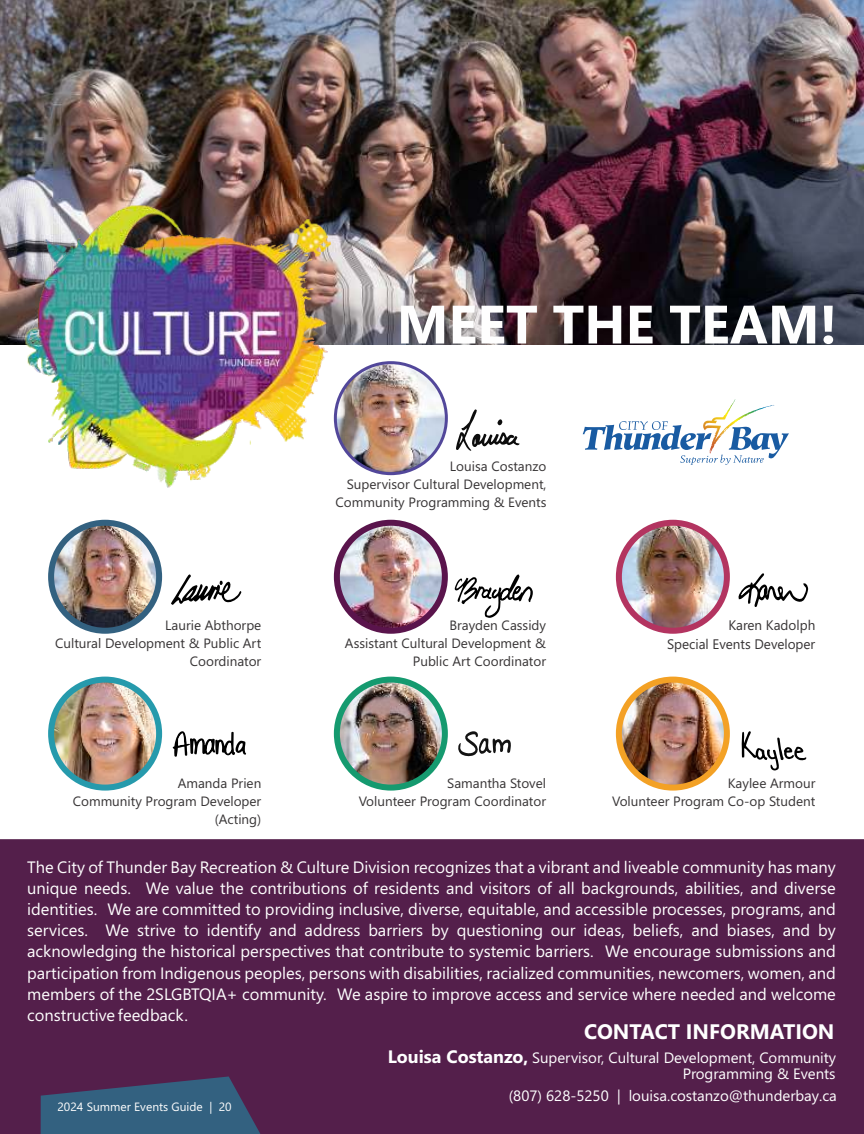
<style>
.page{position:relative;width:864px;height:1134px;background:#fff}
.page>*{position:absolute;margin:0;border:0;box-sizing:border-box;transform-origin:0 0}
.t1{font:700 54px "Nirmala UI";color:#fefefe}
.t2{font:700 21px "Nirmala UI";color:#fff}
.t3{font:700 18px "Nirmala UI";color:#fff}
.t4{font:16.5px/21px "Nirmala UI";color:#fefefe;text-align:justify}
.t5{font:15px/16.4px "Nirmala UI";color:#fff;text-align:right}
.t6{font:13.8px/18.5px "Nirmala UI";color:#373435;text-align:right}
.t7{font:13.5px/18px "Nirmala UI";color:#373435;text-align:right}
.t8{font:12px "Nirmala UI";color:#fefefe}
</style>
<div class="page">
<img style="left:0;top:0;width:864px;height:344px">
<div style="left:334px;top:361px;width:114px;height:114px;border:6px solid #52479a;border-radius:50%"></div>
<img style="left:337px;top:364px;width:108px;height:108px;border-radius:50%">
<img style="left:12px;top:158px;width:327px;height:330px">
<svg style="left:456px;top:409px;width:64px;height:42px"></svg>
<svg style="left:583px;top:420px;width:206px;height:45px"></svg>
<img style="left:51px;top:523px;width:108px;height:108px;border-radius:50%">
<div style="left:48px;top:520px;width:114px;height:114px;border:6px solid #336180;border-radius:50%"></div>
<img style="left:51px;top:680px;width:108px;height:108px;border-radius:50%">
<div style="left:48px;top:677px;width:114px;height:114px;border:6px solid #269aac;border-radius:50%"></div>
<svg style="left:172px;top:731px;width:74px;height:26px"></svg>
<svg style="left:454px;top:574px;width:79px;height:44px"></svg>
<svg style="left:738px;top:573px;width:70px;height:34px"></svg>
<svg style="left:171px;top:574px;width:71px;height:31px"></svg>
<img style="left:337px;top:523px;width:107px;height:108px;border-radius:50%">
<div style="left:334px;top:520px;width:114px;height:114px;border:6px solid #5a144c;border-radius:50%"></div>
<img style="left:619px;top:523px;width:108px;height:108px;border-radius:50%">
<div style="left:616px;top:520px;width:114px;height:114px;border:6px solid #b33460;border-radius:50%"></div>
<img style="left:337px;top:680px;width:107px;height:108px;border-radius:50%">
<div style="left:334px;top:677px;width:114px;height:114px;border:6px solid #159a6f;border-radius:50%"></div>
<svg style="left:458px;top:731px;width:53px;height:26px"></svg>
<img style="left:619px;top:680px;width:108px;height:108px;border-radius:50%">
<div style="left:616px;top:677px;width:114px;height:114px;border:6px solid #f3a125;border-radius:50%"></div>
<svg style="left:742px;top:731px;width:65px;height:40px"></svg>
<div style="left:0;top:839px;width:864px;height:295px;background:#541f4b"></div>
<svg style="left:41px;top:1076px;width:219px;height:58px"></svg>
<h1 class="t1" style="left:397px;top:304px;width:442px">MEET THE TEAM!</h1>
<p class="t7" style="left:55px;top:618px;width:208px">Laurie Abthorpe<br>Cultural Development &amp; Public Art<br>Coordinator</p>
<p class="t7" style="left:73px;top:776px;width:190px">Amanda Prien<br>Community Program Developer (Acting)</p>
<p class="t7" style="left:450px;top:459px;width:98px">Louisa Costanzo</p>
<p class="t7" style="left:336px;top:477px;width:212px">Supervisor Cultural Development,<br>Community Programming &amp; Events</p>
<p class="t7" style="left:345px;top:618px;width:203px">Brayden Cassidy<br>Assistant Cultural Development &amp;<br>Public Art Coordinator</p>
<p class="t6" style="left:667px;top:618px;width:150px">Karen Kadolph<br>Special Events Developer</p>
<p class="t7" style="left:359px;top:776px;width:189px">Samantha Stovel<br>Volunteer Program Coordinator</p>
<p class="t7" style="left:612px;top:776px;width:205px">Kaylee Armour<br>Volunteer Program Co-op Student</p>
<p class="t4" style="left:27px;top:858px;width:810px">The City of Thunder Bay Recreation &amp; Culture Division recognizes that a vibrant and liveable community has many unique needs. We value the contributions of residents and visitors of all backgrounds, abilities, and diverse identities. We are committed to providing inclusive, diverse, equitable, and accessible processes, programs, and services. We strive to identify and address barriers by questioning our ideas, beliefs, and biases, and by acknowledging the historical perspectives that contribute to systemic barriers. We encourage submissions and participation from Indigenous peoples, persons with disabilities, racialized communities, newcomers, women, and members of the 2SLGBTQIA+ community. We aspire to improve access and service where needed and welcome constructive feedback.</p>
<p class="t3" style="left:388px;top:1050px;width:142px">Louisa Costanzo,</p>
<p class="t2" style="left:584px;top:1024px;width:252px">CONTACT INFORMATION</p>
<p class="t5" style="left:532px;top:1051px;width:306px">Supervisor, Cultural Development, Community<br>Programming &amp; Events</p>
<p class="t5" style="left:509px;top:1089px;width:330px">(807) 628-5250 | louisa.costanzo@thunderbay.ca</p>
<p class="t8" style="left:58px;top:1102px;width:176px">2024 Summer Events Guide | 20</p>
</div>
